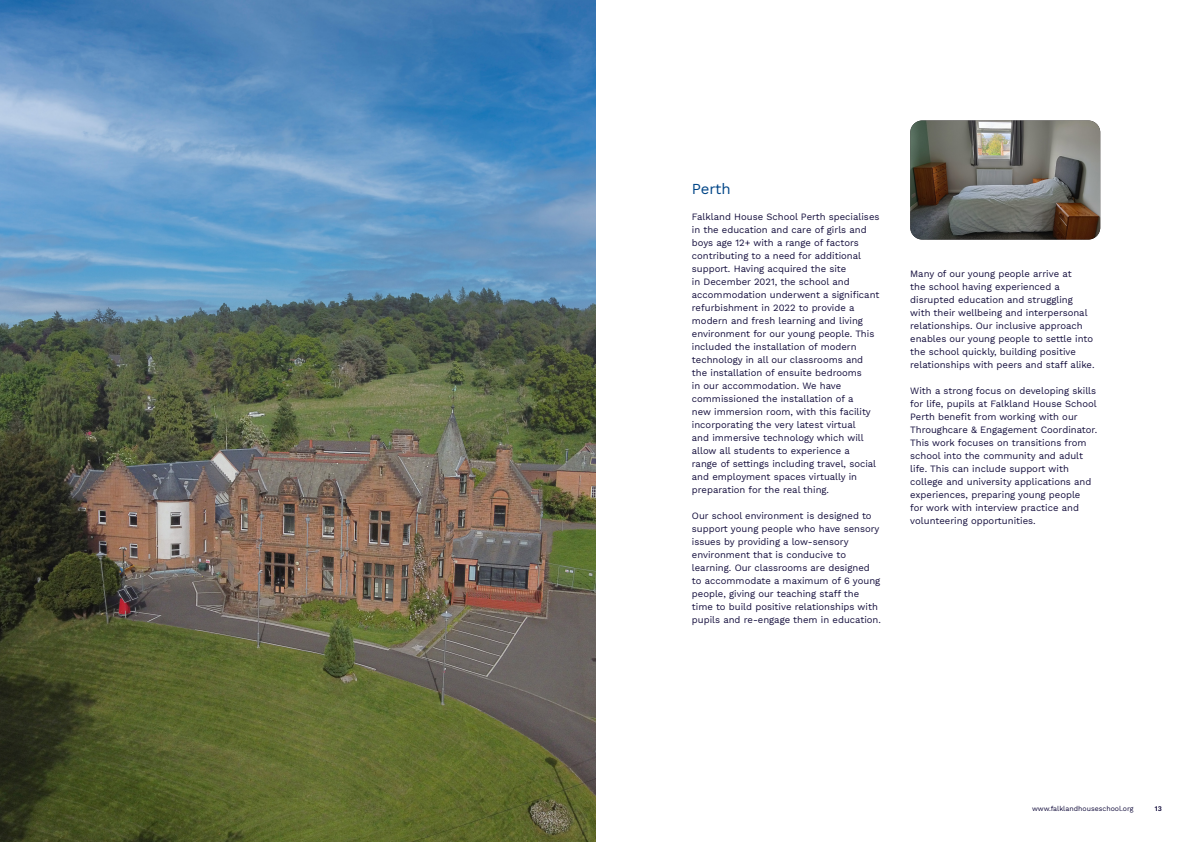
<style>
.page{position:relative;width:1191px;height:842px;background:#fff}
.page>*{position:absolute;margin:0;border:0;box-sizing:border-box;transform-origin:0 0}
.t1{font:15px "Work Sans";letter-spacing:-.005em;color:#004587}
.t2{font:9.5px/13px "Work Sans";color:#130d3c}
.t3{font:7px "Work Sans";color:#130d3c}
</style>
<div class="page">
<img style="left:0;top:0;width:595px;height:842px">
<img style="left:910px;top:120px;width:190px;height:120px">
<h1 class="t1" style="left:692px;top:178px;width:40px">Perth</h1>
<p class="t2" style="left:692px;top:210px;width:189px">Falkland House School Perth specialises in the education and care of girls and boys age 12+ with a range of factors contributing to a need for additional support. Having acquired the site<br>in December 2021, the school and accommodation underwent a significant refurbishment in 2022 to provide a modern and fresh learning and living environment for our young people. This included the installation of modern technology in all our classrooms and the installation of ensuite bedrooms<br>in our accommodation. We have commissioned the installation of a<br>new immersion room, with this facility incorporating the very latest virtual<br>and immersive technology which will allow all students to experience a<br>range of settings including travel, social and employment spaces virtually in preparation for the real thing.</p>
<p class="t2" style="left:692px;top:509px;width:191px">Our school environment is designed to support young people who have sensory issues by providing a low-sensory environment that is conducive to learning. Our classrooms are designed to accommodate a maximum of 6 young people, giving our teaching staff the time to build positive relationships with pupils and re-engage them in education.</p>
<p class="t2" style="left:910px;top:267px;width:186px">Many of our young people arrive at<br>the school having experienced a disrupted education and struggling with their wellbeing and interpersonal relationships. Our inclusive approach enables our young people to settle into the school quickly, building positive relationships with peers and staff alike.</p>
<p class="t2" style="left:910px;top:384px;width:188px">With a strong focus on developing skills for life, pupils at Falkland House School Perth benefit from working with our Throughcare &amp; Engagement Coordinator.<br>This work focuses on transitions from school into the community and adult life. This can include support with college and university applications and experiences, preparing young people<br>for work with interview practice and volunteering opportunities.</p>
<p class="t3" style="left:1032px;top:803px;width:103px">www.falklandhouseschool.org</p>
<p class="t3" style="left:1154px;top:803px;width:9px">13</p>
</div>
